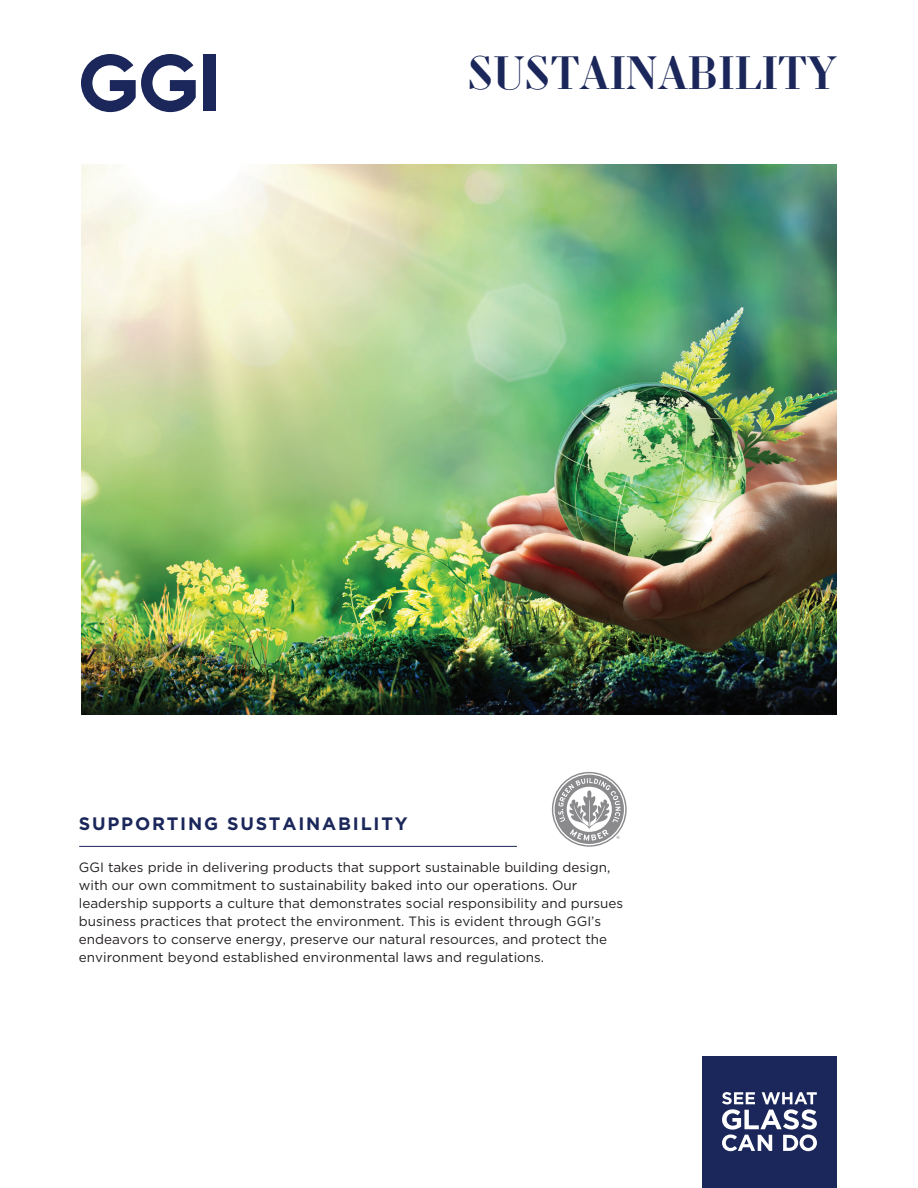
<style>
.page{position:relative;width:918px;height:1188px;background:#fff}
.page>*{position:absolute;margin:0;border:0;box-sizing:border-box;transform-origin:0 0}
.t1{font:600 48px "Louvette Display";color:#1b275a}
.t2{font:700 18px "Gotham";letter-spacing:.1em;color:#1b275a}
.t3{font:13.5px/18px "Gotham";color:#231f20}
</style>
<div class="page">
<hr style="left:79px;top:846px;width:438px;height:1px;background:#1b275a">
<img style="left:81px;top:165px;width:756px;height:550px">
<div style="left:702px;top:1056px;width:135px;height:132px;background:#1b275a"></div>
<svg style="left:722px;top:1092px;width:95px;height:59px"></svg>
<div style="left:203px;top:55px;width:13px;height:56px;background:#1b275a"></div>
<svg style="left:81px;top:54px;width:115px;height:58px"></svg>
<svg style="left:552px;top:772px;width:75px;height:75px"></svg>
<h1 class="t1" style="left:468px;top:46px;width:371px">SUSTAINABILITY</h1>
<h2 class="t2" style="left:79px;top:812px;width:330px">SUPPORTING SUSTAINABILITY</h2>
<p class="t3" style="left:79px;top:858px;width:546px">GGI takes pride in delivering products that support sustainable building design, with our own commitment to sustainability baked into our operations. Our leadership supports a culture that demonstrates social responsibility and pursues business practices that protect the environment. This is evident through GGI’s endeavors to conserve energy, preserve our natural resources, and protect the environment beyond established environmental laws and regulations.</p>
</div>
